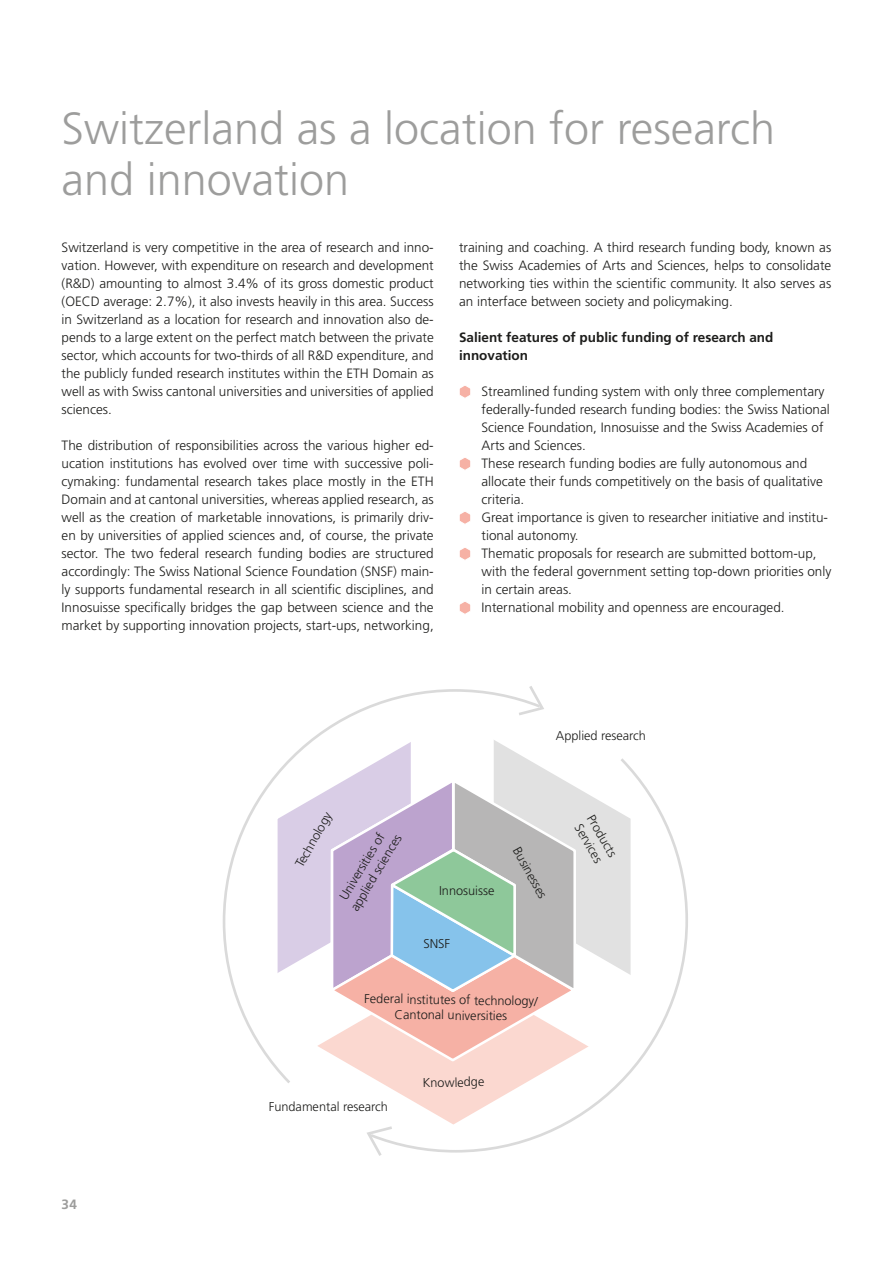
<style>
.page{position:relative;width:893px;height:1263px;background:#fff}
.page>*{position:absolute;margin:0;border:0;box-sizing:border-box;transform-origin:0 0}
.t1{font:300 45px/51px "Frutiger LT Std";color:#9d9d9c}
.t2{font:300 13.5px/18px "Frutiger LT Std";color:#1d1d1b;text-align:justify}
.t3{font:700 13.5px/18px "Frutiger LT Std";color:#1d1d1b}
.t4{font:700 13.5px "Frutiger LT Std";color:#9d9d9c}
.t5{font:300 12.75px/15.3px "Frutiger LT Std";color:#1d1d1b;text-align:center}
</style>
<div class="page">
<svg style="left:459px;top:386px;width:12px;height:12px"></svg>
<svg style="left:459px;top:458px;width:12px;height:12px"></svg>
<svg style="left:459px;top:512px;width:12px;height:12px"></svg>
<svg style="left:459px;top:548px;width:12px;height:12px"></svg>
<svg style="left:459px;top:602px;width:12px;height:12px"></svg>
<svg style="left:222px;top:689px;width:298px;height:394px"></svg>
<svg style="left:516px;top:686px;width:28px;height:31px"></svg>
<svg style="left:368px;top:755px;width:320px;height:398px"></svg>
<svg style="left:367px;top:1124px;width:28px;height:32px"></svg>
<h1 class="t1" style="left:62px;top:104px;width:715px">Switzerland as a location for research and innovation</h1>
<p class="t2" style="left:62px;top:239px;width:374px">Switzerland is very competitive in the area of research and inno&shy;vation. However, with expenditure on research and development (R&amp;D) amounting to almost 3.4% of its gross domestic product (OECD average: 2.7%), it also invests heavily in this area. Success in Switzerland as a location for research and innovation also de&shy;pends to a large extent on the perfect match between the private sector, which accounts for two-thirds of all R&amp;D expenditure, and the publicly funded research institutes within the ETH Domain as well as with Swiss cantonal universities and universities of applied sciences.</p>
<p class="t2" style="left:62px;top:437px;width:374px">The distribution of responsibilities across the various higher ed&shy;ucation institutions has evolved over time with successive poli&shy;cymaking: fundamental research takes place mostly in the ETH Domain and at cantonal universities, whereas applied research, as well as the creation of marketable innovations, is primarily driv&shy;en by universities of applied sciences and, of course, the private sector. The two federal research funding bodies are structured accordingly: The Swiss National Science Foundation (SNSF) main&shy;ly supports fundamental research in all scientific disciplines, and Innosuisse specifically bridges the gap between science and the market by supporting innovation projects, start-ups, networking,</p>
<p class="t2" style="left:459px;top:238px;width:374px">training and coaching. A third research funding body, known as the Swiss Academies of Arts and Sciences, helps to consolidate networking ties within the scientific community. It also serves as an interface between society and policymaking.</p>
<p class="t3" style="left:459px;top:328px;width:316px">Salient features of public funding of research and innovation</p>
<p class="t2" style="left:482px;top:383px;width:351px;text-align:left">Streamlined funding system with only three complementary federally-funded research funding bodies: the Swiss National Science Foundation, Innosuisse and the Swiss Academies of Arts and Sciences.<br>These research funding bodies are fully autonomous and allocate their funds competitively on the basis of qualitative criteria.<br>Great importance is given to researcher initiative and institu&shy;tional autonomy.<br>Thematic proposals for research are submitted bottom-up, with the federal government setting top-down priorities only in certain areas.<br>International mobility and openness are encouraged.</p>
<p class="t5" style="left:556px;top:728px;width:92px">Applied research</p>
<p class="t4" style="left:62px;top:1197px;width:17px">34</p>
<p class="t5" style="left:292px;top:862px;width:62px;rotate:-60deg">Technology</p>
<p class="t5" style="left:334px;top:898px;width:89px;rotate:-59deg">Universities of applied sciences</p>
<p class="t5" style="left:439px;top:883px;width:57px">Innosuisse</p>
<p class="t5" style="left:423px;top:936px;width:28px">SNSF</p>
<p class="t5" style="left:523px;top:844px;width:58px;rotate:61deg">Businesses</p>
<p class="t5" style="left:364px;top:991px;width:175px;rotate:1deg">Federal institutes of technology/<br>Cantonal universities</p>
<p class="t5" style="left:269px;top:1099px;width:121px">Fundamental research</p>
<p class="t5" style="left:423px;top:1075px;width:63px;rotate:-1deg">Knowledge</p>
<p class="t5" style="left:597px;top:812px;width:48px;text-align:left;rotate:60deg">Products<br>Services</p>
</div>
